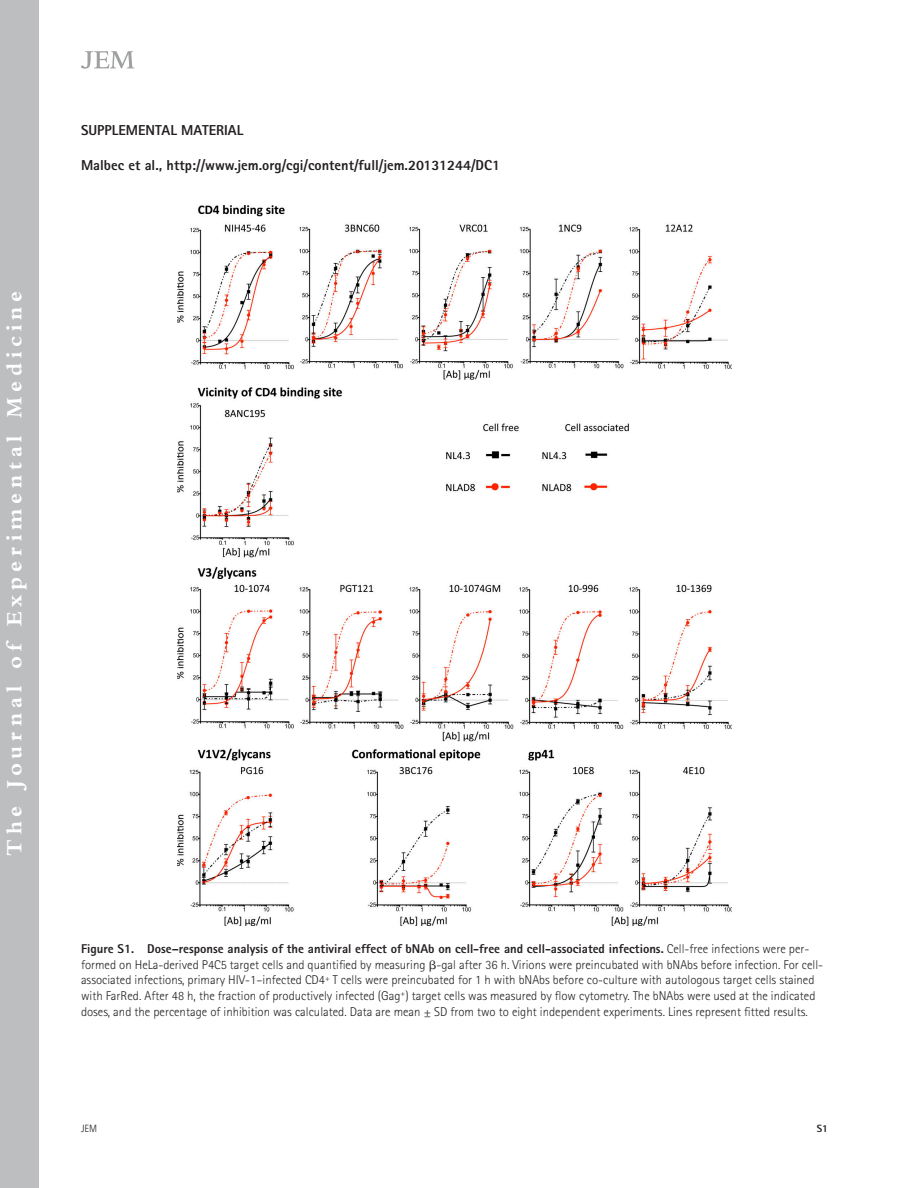
<style>
.page{position:relative;width:918px;height:1188px;background:#fff}
.page>*{position:absolute;margin:0;border:0;box-sizing:border-box;transform-origin:0 0}
.t1{font:700 22.8px "Bembo Std";letter-spacing:.21em;color:#fff}
.t2{font:800 14.4px "Rotis Sans Serif Std";color:#231f20}
.t3{font:300 12.75px/15.8px "Rotis Sans Serif Std";color:#231f20}
.t4{font:300 10.5px "Rotis Sans Serif Std";color:#231f20}
.t5{font:800 10.5px "Rotis Sans Serif Std";color:#231f20}
.s1{font-weight:800}
.s2{font-family:"Mathematical Pi One";font-weight:400}
</style>
<div class="page">
<svg style="left:81px;top:51px;width:53px;height:18px"></svg>
<div style="left:0;top:0;width:39px;height:1188px;background:#bcbec0"></div>
<img style="left:177px;top:206px;width:555px;height:720px">
<h1 class="t1" style="left:5px;top:856px;width:567px;rotate:-90deg">The Journal of Experimental Medicine</h1>
<p class="t2" style="left:81px;top:125px;width:164px">SUPPLEMENTAL MATERIAL</p>
<p class="t2" style="left:81px;top:160px;width:421px">Malbec et al., http://www.jem.org/cgi/content/full/jem.20131244/DC1</p>
<p class="t3" style="left:81px;top:942px;width:744px"><span class="s1">Figure S1. Dose–response analysis of the antiviral effect of bNAb on cell-free and cell-associated infections.</span> Cell-free infections were per&shy;formed on HeLa-derived P4C5 target cells and quantified by measuring <span class="s2">-</span> -gal after 36 h. Virions were preincubated with bNAbs before infection. For cell&shy;associated infections, primary HIV-1–infected CD4 <sup>+</sup> T cells were preincubated for 1 h with bNAbs before co-culture with autologous target cells stained with FarRed. After 48 h, the fraction of productively infected (Gag <sup>+</sup> ) target cells was measured by flow cytometry. The bNAbs were used at the indicated doses, and the percentage of inhibition was calculated. Data are mean ± SD from two to eight independent experiments. Lines represent fitted results.</p>
<p class="t4" style="left:81px;top:1125px;width:18px">JEM</p>
<p class="t5" style="left:817px;top:1125px;width:13px">S1</p>
</div>
